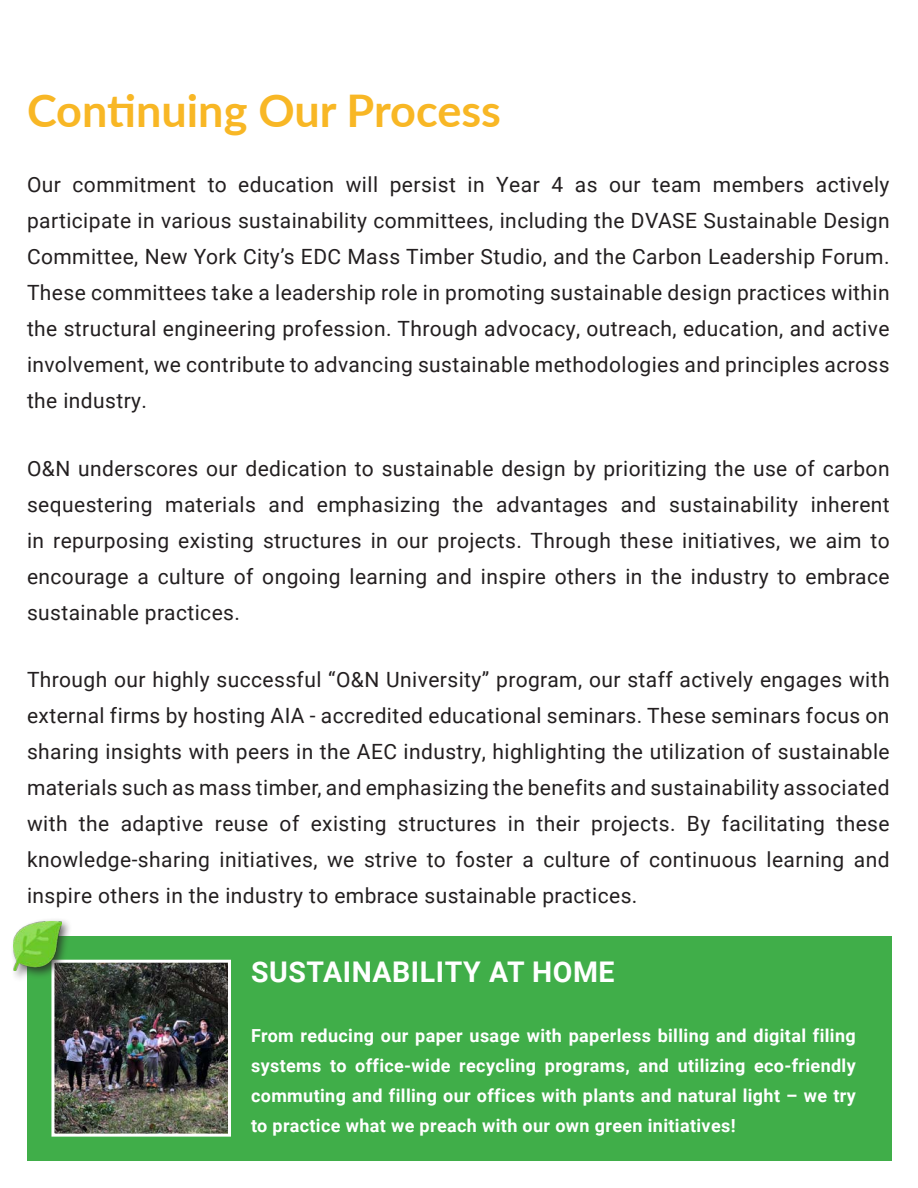
<style>
.page{position:relative;width:918px;height:1188px;background:#fff}
.page>*{position:absolute;margin:0;border:0;box-sizing:border-box;transform-origin:0 0}
.t1{font:700 45px "Lato";color:#f8b725}
.t2{font:700 28.5px "Roboto";letter-spacing:.02em;color:#fff}
.t3{font:21px/36px "Roboto";letter-spacing:.02em;color:#231f20;text-align:justify}
.t4{font:700 18px/30px "Roboto";letter-spacing:.02em;color:#fff;text-align:justify}
</style>
<div class="page">
<div style="left:27px;top:936px;width:864px;height:225px;background:#40ae49"></div>
<img style="left:55px;top:964px;width:172px;height:169px">
<div style="left:51px;top:960px;width:180px;height:177px;border:3px solid #fff"></div>
<div style="left:11px;top:918px;width:62px;height:65px;background:#231f20;opacity:.75"></div>
<img style="left:14px;top:921px;width:47px;height:50px">
<h1 class="t1" style="left:27px;top:78px;width:475px">Continuing Our Process</h1>
<p class="t3" style="left:27px;top:168px;width:864px">Our commitment to education will persist in Year 4 as our team members actively participate in various sustainability committees, including the DVASE Sustainable Design Committee, New York City’s EDC Mass Timber Studio, and the Carbon Leadership Forum.<br>These committees take a leadership role in promoting sustainable design practices within the structural engineering profession. Through advocacy, outreach, education, and active involvement, we contribute to advancing sustainable methodologies and principles across the industry.</p>
<p class="t3" style="left:27px;top:452px;width:864px">O&amp;N underscores our dedication to sustainable design by prioritizing the use of carbon sequestering materials and emphasizing the advantages and sustainability inherent in repurposing existing structures in our projects. Through these initiatives, we aim to encourage a culture of ongoing learning and inspire others in the industry to embrace sustainable practices.</p>
<p class="t3" style="left:27px;top:663px;width:864px">Through our highly successful “O&amp;N University” program, our staff actively engages with external firms by hosting AIA - accredited educational seminars. These seminars focus on sharing insights with peers in the AEC industry, highlighting the utilization of sustainable materials such as mass timber, and emphasizing the benefits and sustainability associated with the adaptive reuse of existing structures in their projects. By facilitating these knowledge-sharing initiatives, we strive to foster a culture of continuous learning and inspire others in the industry to embrace sustainable practices.</p>
<h2 class="t2" style="left:251px;top:960px;width:365px">SUSTAINABILITY AT HOME</h2>
<p class="t4" style="left:251px;top:1020px;width:606px">From reducing our paper usage with paperless billing and digital filing systems to office-wide recycling programs, and utilizing eco-friendly commuting and filling our offices with plants and natural light – we try to practice what we preach with our own green initiatives!</p>
</div>
